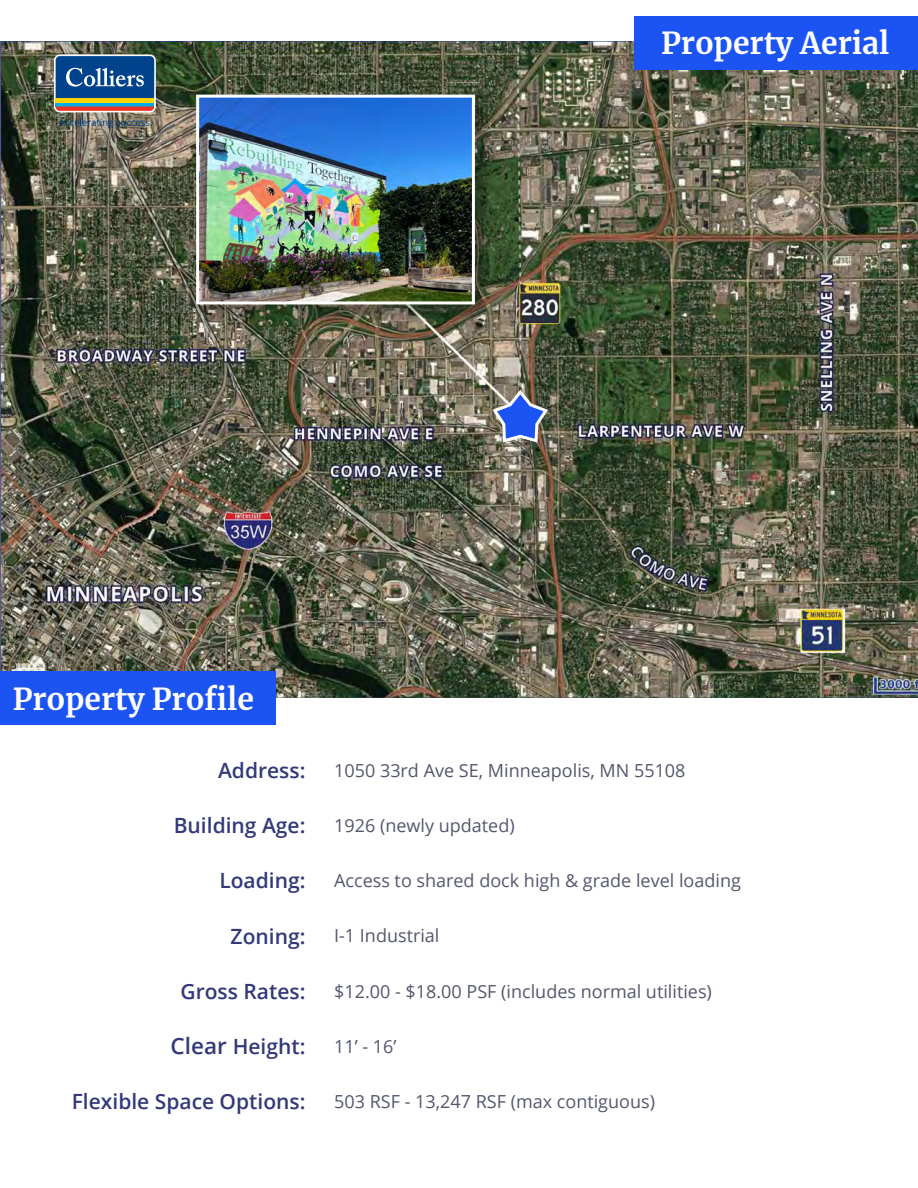
<style>
.page{position:relative;width:918px;height:1188px;background:#fff}
.page>*{position:absolute;margin:0;border:0;box-sizing:border-box;transform-origin:0 0}
.t1{font:700 30px "Merriweather";color:#fff}
.t2{font:600 21px "Open Sans";color:#33397a}
.t3{font:18px "Open Sans";color:#54576e}
.s1{font-size:22.5px}
</style>
<div class="page">
<img style="left:0;top:41px;width:918px;height:657px">
<svg style="left:490px;top:388px;width:60px;height:57px;background:#6979a4"></svg>
<div style="left:199px;top:97px;width:294px;height:226px;background:#000;opacity:.25"></div>
<img style="left:200px;top:99px;width:271px;height:201px">
<div style="left:196px;top:95px;width:279px;height:209px;border:3px solid #fff"></div>
<svg style="left:54px;top:54px;width:102px;height:58px"></svg>
<div style="left:56px;top:102px;width:98px;height:5px;background:#00a8e4"></div>
<hr style="left:56px;top:98px;width:98px;height:4px;background:#ffd600">
<svg style="left:56px;top:107px;width:98px;height:4px"></svg>
<svg style="left:56px;top:56px;width:98px;height:42px;background:#1c5798"></svg>
<svg style="left:59px;top:118px;width:93px;height:10px"></svg>
<div style="left:0;top:671px;width:276px;height:54px;background:#1c54f4"></div>
<div style="left:635px;top:16px;width:283px;height:53px;background:#1c54f4"></div>
<h1 class="t1" style="left:13px;top:678px;width:243px">Property Profile</h1>
<h1 class="t1" style="left:661px;top:22px;width:230px">Property Aerial</h1>
<p class="t2" style="left:218px;top:756px;width:89px">Address:</p>
<p class="t3" style="left:334px;top:758px;width:353px">1050 33rd Ave SE, Minneapolis, MN 55108</p>
<p class="t2" style="left:174px;top:811px;width:133px">Building Age:</p>
<p class="t3" style="left:334px;top:813px;width:182px">1926 (newly updated)</p>
<p class="t2" style="left:219px;top:866px;width:88px">Loading:</p>
<p class="t3" style="left:334px;top:868px;width:408px">Access to shared dock high &amp; grade level loading</p>
<p class="t2" style="left:231px;top:922px;width:76px">Zoning:</p>
<p class="t3" style="left:334px;top:924px;width:107px">I-1 Industrial</p>
<p class="t2" style="left:181px;top:977px;width:126px">Gross Rates:</p>
<p class="t3" style="left:334px;top:979px;width:379px">$12.00 - $18.00 PSF (includes normal utilities)</p>
<p class="t2" style="left:171px;top:1032px;width:136px"><span class="s1">Clear</span> Height:</p>
<p class="t3" style="left:334px;top:1034px;width:64px">11’ - 16’</p>
<p class="t2" style="left:72px;top:1087px;width:235px">Flexible Space Options:</p>
<p class="t3" style="left:334px;top:1089px;width:322px">503 RSF - 13,247 RSF (max contiguous)</p>
</div>
